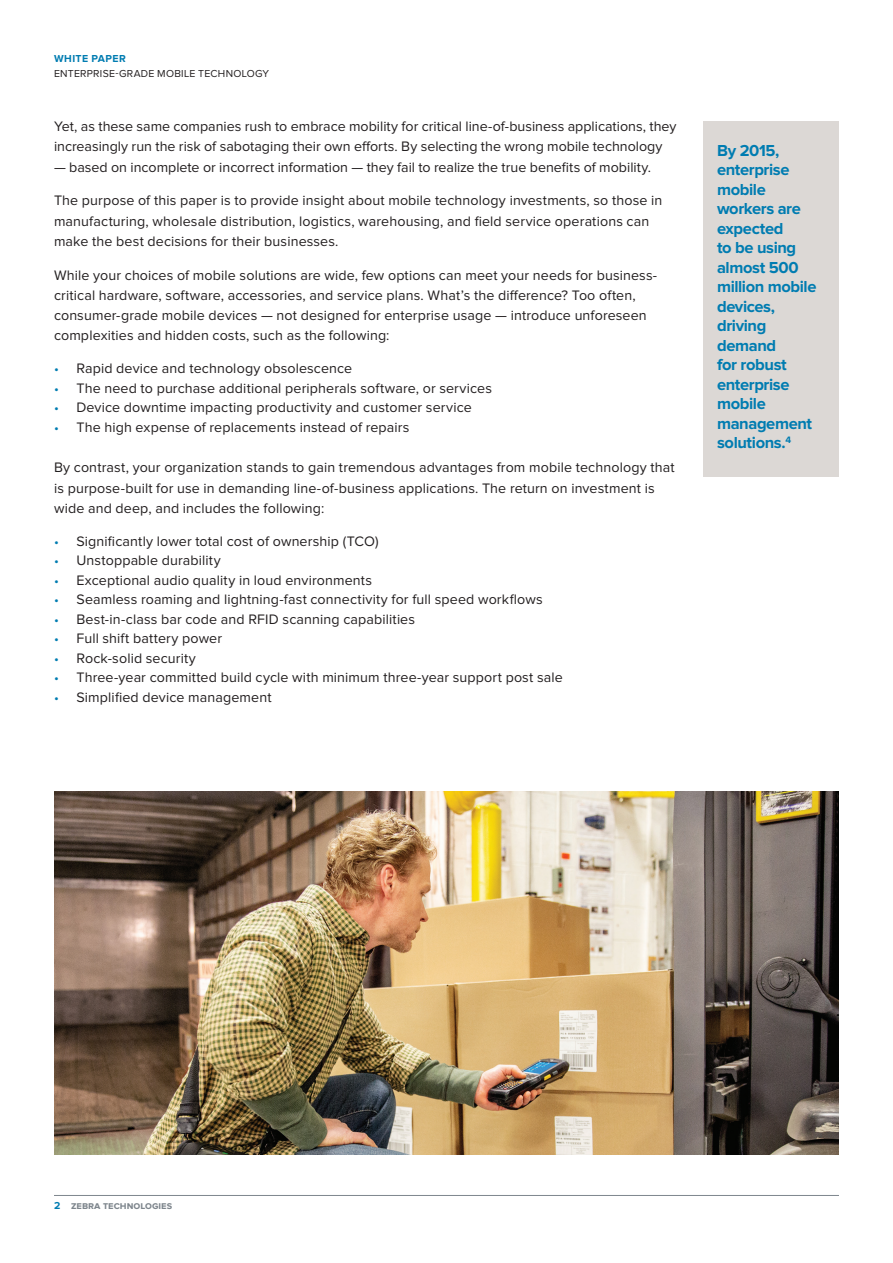
<style>
.page{position:relative;width:893px;height:1263px;background:#fff}
.page>*{position:absolute;margin:0;border:0;box-sizing:border-box;transform-origin:0 0}
.Stat_Copy_2{font:700 16.5px/19.5px "Proxima Nova";letter-spacing:-.025em;color:#007cb1}
.Body_Copy{font:14.25px/20.2px "Proxima Nova";letter-spacing:.01em;color:#231f20}
.t1{font:10.5px "Proxima Nova";letter-spacing:.025em;color:#231f20}
.t2{font:700 10.5px "Proxima Nova";color:#7e868d}
.t3{font:700 10.5px "Proxima Nova";letter-spacing:.04em;color:#007cb1}
.s1{font-size:13.5px;color:#007cb1}
.s2{color:#007cb1}
</style>
<div class="page">
<hr style="left:54px;top:1195px;width:785px;height:1px;background:#7e868d">
<div style="left:704px;top:122px;width:135px;height:355px;background:#dcd8d5"></div>
<img style="left:54px;top:791px;width:785px;height:364px">
<p class="t3" style="left:54px;top:53px;width:74px">WHITE PAPER</p>
<p class="t1" style="left:54px;top:67px;width:217px">ENTERPRISE-GRADE MOBILE TECHNOLOGY</p>
<p class="Body_Copy" style="left:54px;top:116px;width:624px">Yet, as these same companies rush to embrace mobility for critical line-of-business applications, they increasingly run the risk of sabotaging their own efforts. By selecting the wrong mobile technology</p>
<p class="Body_Copy" style="left:54px;top:157px;width:598px">— based on incomplete or incorrect information — they fail to realize the true benefits of mobility.</p>
<p class="Body_Copy" style="left:54px;top:191px;width:610px">The purpose of this paper is to provide insight about mobile technology investments, so those in manufacturing, wholesale distribution, logistics, warehousing, and field service operations can make the best decisions for their businesses.</p>
<p class="Body_Copy" style="left:54px;top:265px;width:605px">While your choices of mobile solutions are wide, few options can meet your needs for business&shy;critical hardware, software, accessories, and service plans. What’s the difference? Too often, consumer-grade mobile devices — not designed for enterprise usage — introduce unforeseen complexities and hidden costs, such as the following:</p>
<p class="Body_Copy" style="left:54px;top:359px;width:300px"><span class="s1">•</span> Rapid device and technology obsolescence</p>
<p class="Body_Copy" style="left:54px;top:378px;width:439px"><span class="s1">•</span> The need to purchase additional peripherals software, or services</p>
<p class="Body_Copy" style="left:54px;top:398px;width:419px"><span class="s1">•</span> Device downtime impacting productivity and customer service</p>
<p class="Body_Copy" style="left:54px;top:417px;width:357px"><span class="s1">•</span> The high expense of replacements instead of repairs</p>
<p class="Body_Copy" style="left:54px;top:458px;width:622px">By contrast, your organization stands to gain tremendous advantages from mobile technology that is purpose-built for use in demanding line-of-business applications. The return on investment is wide and deep, and includes the following:</p>
<p class="Body_Copy" style="left:54px;top:531px;width:326px"><span class="s1">•</span> Significantly lower total cost of ownership (TCO)</p>
<p class="Body_Copy" style="left:54px;top:551px;width:168px"><span class="s1">•</span> Unstoppable durability</p>
<p class="Body_Copy" style="left:54px;top:570px;width:320px"><span class="s1">•</span> Exceptional audio quality in loud environments</p>
<p class="Body_Copy" style="left:54px;top:590px;width:490px"><span class="s1">•</span> Seamless roaming and lightning-fast connectivity for full speed workflows</p>
<p class="Body_Copy" style="left:54px;top:609px;width:363px"><span class="s1">•</span> Best-in-class bar code and RFID scanning capabilities</p>
<p class="Body_Copy" style="left:54px;top:629px;width:170px"><span class="s1">•</span> Full shift battery power</p>
<p class="Body_Copy" style="left:54px;top:648px;width:143px"><span class="s1">•</span> Rock-solid security</p>
<p class="Body_Copy" style="left:54px;top:668px;width:510px"><span class="s1">•</span> Three-year committed build cycle with minimum three-year support post sale</p>
<p class="Body_Copy" style="left:54px;top:687px;width:219px"><span class="s1">•</span> Simplified device management</p>
<p class="Stat_Copy_2" style="left:717px;top:141px;width:101px">By 2015, enterprise mobile workers are expected<br>to be using almost 500 million mobile devices, driving demand<br>for robust enterprise mobile management solutions.<sup>4</sup></p>
<p class="t2" style="left:54px;top:1200px;width:120px"><span class="s2">2</span> zebra technologies</p>
</div>
